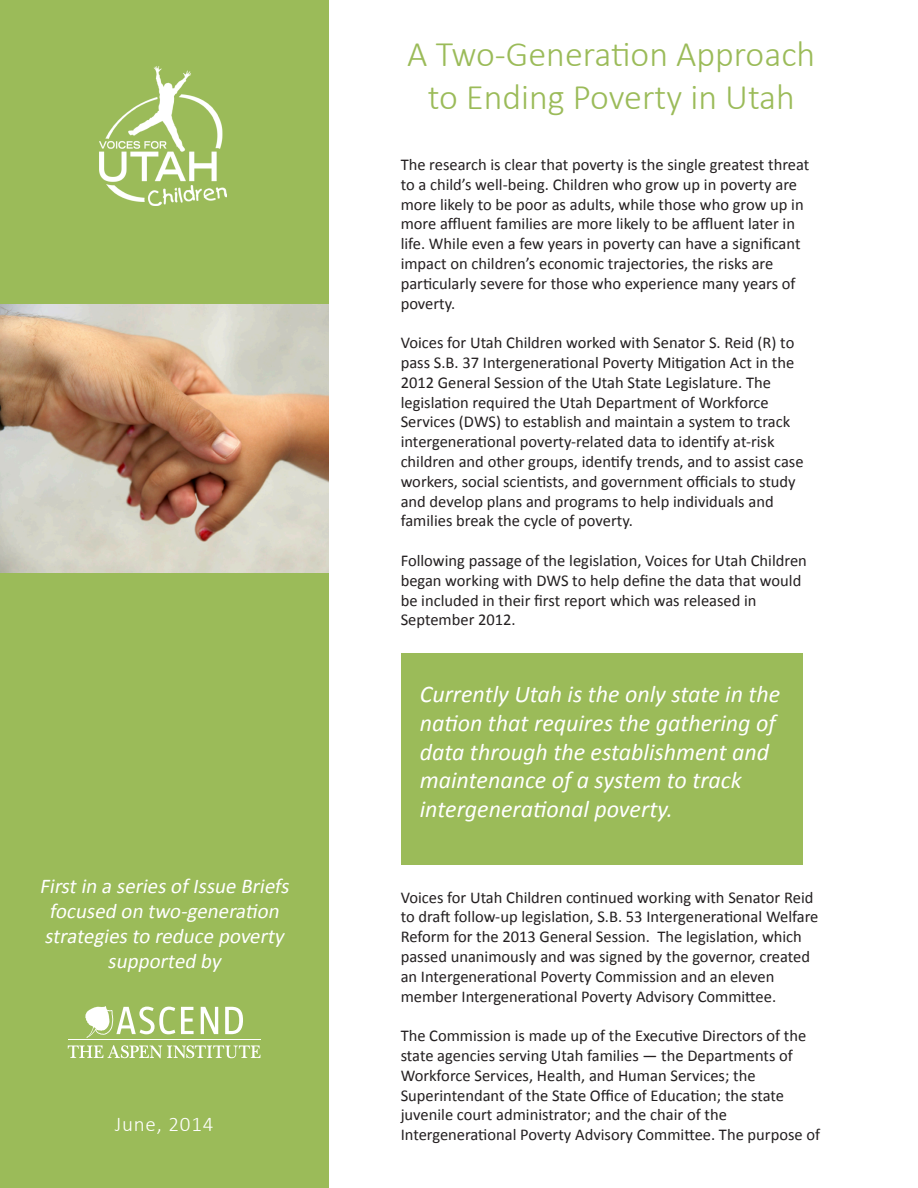
<style>
.page{position:relative;width:918px;height:1188px;background:#fff}
.page>*{position:absolute;margin:0;border:0;box-sizing:border-box;transform-origin:0 0}
.t1{font:300 36px "Calibri";color:#9bbb59}
.t2{font:italic 24px/28.8px "Calibri";color:#fff}
.t3{font:italic 21px "Calibri";color:#fff}
.t4{font:300 21px "Calibri";letter-spacing:.04em;color:#fff}
.t5{font:16.5px/19.8px "Calibri";color:#231f20}
</style>
<div class="page">
<div style="left:0;top:0;width:328px;height:1187px;background:#9bbb59"></div>
<img style="left:99px;top:67px;width:128px;height:139px">
<hr style="left:68px;top:1039px;width:192px;height:1px;background:#fff">
<svg style="left:68px;top:1045px;width:193px;height:13px"></svg>
<svg style="left:181px;top:1007px;width:13px;height:27px"></svg>
<svg style="left:201px;top:1007px;width:17px;height:27px"></svg>
<svg style="left:225px;top:1007px;width:18px;height:27px"></svg>
<svg style="left:85px;top:1006px;width:90px;height:32px"></svg>
<img style="left:0;top:304px;width:328px;height:269px">
<div style="left:401px;top:653px;width:401px;height:212px;background:#9bbb59"></div>
<p class="t3" style="left:40px;top:872px;width:255px">Firstin a seriesofIssue Briefs</p>
<p class="t3" style="left:49px;top:898px;width:236px">focused on two-generation</p>
<p class="t3" style="left:45px;top:923px;width:245px">strategiesto reduce poverty</p>
<p class="t3" style="left:108px;top:948px;width:119px">supported by</p>
<p class="t4" style="left:115px;top:1111px;width:100px">June, 2014</p>
<p class="t1" style="left:407px;top:31px;width:410px">A Two-Generation Approach</p>
<p class="t1" style="left:428px;top:75px;width:369px">to Ending Poverty in Utah</p>
<p class="t5" style="left:401px;top:155px;width:410px">The research is clear that poverty is the single greatest threat to a child’s well-being. Children who grow up in poverty are more likely to be poor as adults, while those who grow up in more affluent families are more likely to be affluent later in life. While even a few years in poverty can have a significant impact on children’s economic trajectories, the risks are</p>
<p class="t5" style="left:401px;top:274px;width:396px">particularly severe for those who experience many years of poverty.</p>
<p class="t5" style="left:401px;top:333px;width:395px;text-align:justify">Voices for Utah Children worked with Senator S. Reid (R) to pass S.B. 37 Intergenerational Poverty Mitigation Act in the 2012 General Session of the Utah State Legislature. The</p>
<p class="t5" style="left:401px;top:392px;width:370px">legislation required the Utah Department of Workforce</p>
<p class="t5" style="left:401px;top:412px;width:391px">Services (DWS) to establish and maintain a system to track</p>
<p class="t5" style="left:401px;top:432px;width:404px">intergenerational poverty-related data to identify at-risk children and other groups, identify trends, and to assist case workers, social scientists, and government officials to study and develop plans and programs to help individuals and</p>
<p class="t5" style="left:401px;top:511px;width:234px">families break the cycle of poverty.</p>
<p class="t5" style="left:401px;top:551px;width:408px">Following passage of the legislation, Voices for Utah Children began working with DWS to help define the data that would be included in their first report which was released in</p>
<p class="t5" style="left:401px;top:610px;width:117px">September 2012.</p>
<p class="t2" style="left:420px;top:679px;width:362px">Currently Utah is the only state in the nation that requires the gathering of data through the establishment and maintenance of a system to track</p>
<p class="t2" style="left:420px;top:794px;width:255px">intergenerational poverty.</p>
<p class="t5" style="left:401px;top:887px;width:419px">Voices for Utah Children continued working with Senator Reid to draft follow-up legislation, S.B. 53 Intergenerational Welfare Reform for the 2013 General Session. The legislation, which passed unanimously and was signed by the governor, created an Intergenerational Poverty Commission and an eleven</p>
<p class="t5" style="left:401px;top:986px;width:377px">member Intergenerational Poverty Advisory Committee.</p>
<p class="t5" style="left:401px;top:1026px;width:407px">The Commission is made up of the Executive Directors of the</p>
<p class="t5" style="left:401px;top:1046px;width:394px">state agencies serving Utah families — the Departments of</p>
<p class="t5" style="left:401px;top:1066px;width:356px">Workforce Services, Health, and Human Services; the</p>
<p class="t5" style="left:401px;top:1085px;width:385px">Superintendant of the State Office of Education; the state</p>
<p class="t5" style="left:401px;top:1105px;width:328px">juvenile court administrator; and the chair of the</p>
<p class="t5" style="left:401px;top:1125px;width:421px">Intergenerational Poverty Advisory Committee. The purpose of</p>
</div>
